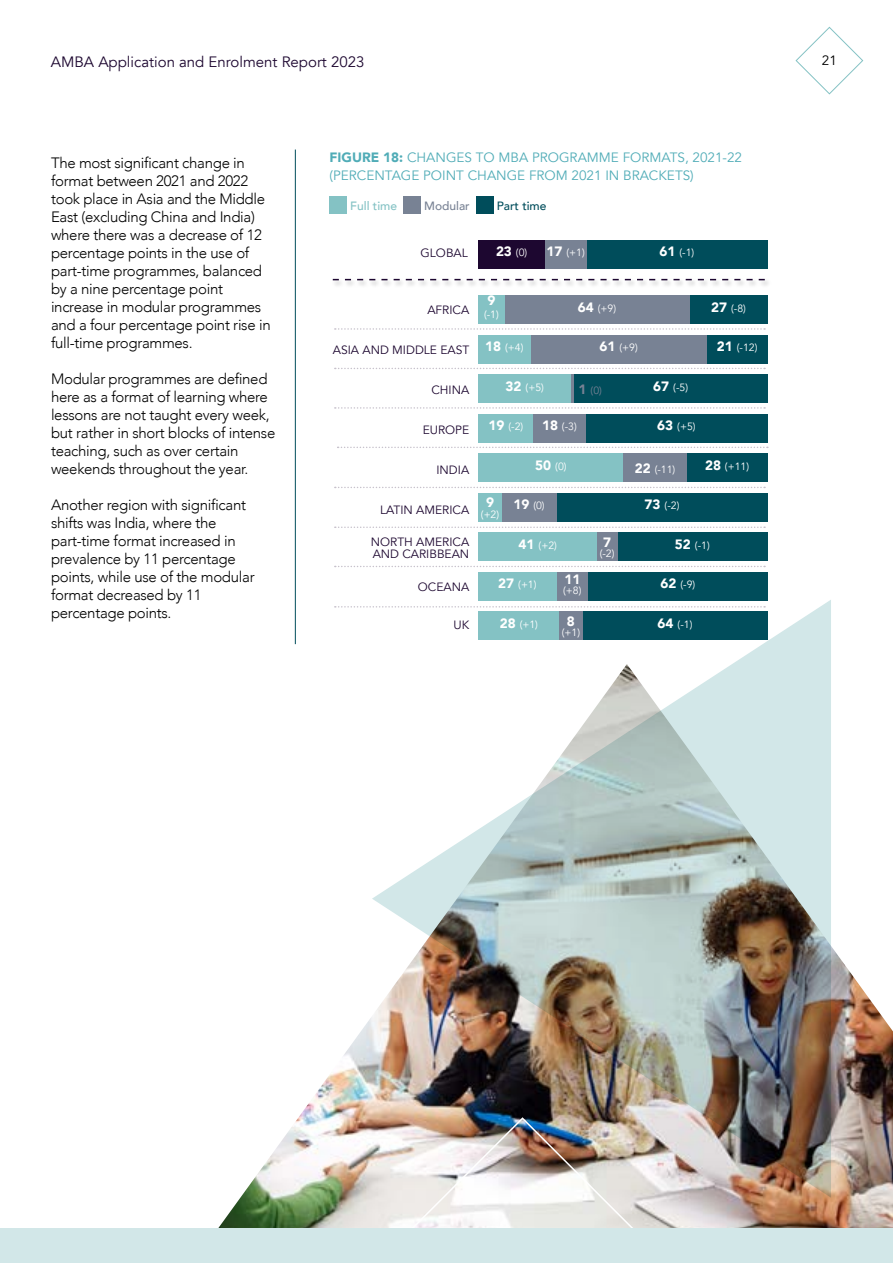
<style>
.page{position:relative;width:893px;height:1263px;background:#fff}
.page>*{position:absolute;margin:0;border:0;box-sizing:border-box;transform-origin:0 0}
.t1{font:300 15px/18px "Avenir";letter-spacing:-.02em;color:#000}
.t2{font:15px "Avenir";color:#1d0730}
.t3{font:13.5px/18px "Avenir";color:#50acb7}
.t4{font:900 13.5px "Avenir";color:#fff}
.t5{font:13.5px "Avenir";color:#000}
.t6{font:12px/12px "Avenir";color:#1d0730}
.t7{font:500 12px "Avenir";color:#84c2c4}
.t8{font:500 12px "Avenir";color:#004d5b}
.t9{font:500 12px "Avenir";color:#788294}
.t10{font:10.5px "Avenir";color:#fff}
.t11{font:10.5px "Avenir";color:#788294}
.s1{font-weight:900}
.s2{font-weight:900;font-size:13.5px}
</style>
<div class="page">
<svg style="left:795px;top:26px;width:69px;height:69px"></svg>
<svg style="left:478px;top:600px;width:353px;height:64px"></svg>
<hr style="left:295px;top:150px;width:1px;height:494px;background:#004d5b">
<div style="left:332px;top:278px;width:439px;height:9px;background:#000;opacity:.35"></div>
<svg style="left:333px;top:279px;width:432px;height:1px"></svg>
<svg style="left:335px;top:328px;width:430px;height:2px"></svg>
<svg style="left:335px;top:368px;width:430px;height:1px"></svg>
<svg style="left:335px;top:407px;width:430px;height:2px"></svg>
<svg style="left:338px;top:447px;width:430px;height:1px"></svg>
<svg style="left:335px;top:487px;width:430px;height:1px"></svg>
<svg style="left:335px;top:526px;width:430px;height:2px"></svg>
<svg style="left:335px;top:566px;width:430px;height:1px"></svg>
<svg style="left:335px;top:606px;width:430px;height:2px"></svg>
<div style="left:330px;top:196px;width:17px;height:17px;background:#84c2c4"></div>
<div style="left:404px;top:196px;width:17px;height:17px;background:#788294"></div>
<div style="left:476px;top:196px;width:17px;height:17px;background:#004d5b"></div>
<div style="left:586px;top:240px;width:181px;height:28px;background:#004d5b"></div>
<div style="left:689px;top:295px;width:78px;height:29px;background:#004d5b"></div>
<div style="left:707px;top:335px;width:60px;height:28px;background:#004d5b"></div>
<div style="left:574px;top:374px;width:193px;height:29px;background:#004d5b"></div>
<div style="left:585px;top:414px;width:182px;height:28px;background:#004d5b"></div>
<div style="left:687px;top:453px;width:80px;height:29px;background:#004d5b"></div>
<div style="left:556px;top:493px;width:211px;height:28px;background:#004d5b"></div>
<div style="left:617px;top:532px;width:150px;height:29px;background:#004d5b"></div>
<div style="left:588px;top:572px;width:179px;height:28px;background:#004d5b"></div>
<div style="left:582px;top:611px;width:185px;height:29px;background:#004d5b"></div>
<div style="left:545px;top:240px;width:41px;height:28px;background:#788294"></div>
<div style="left:504px;top:295px;width:185px;height:29px;background:#788294"></div>
<div style="left:530px;top:335px;width:177px;height:28px;background:#788294"></div>
<hr style="left:571px;top:374px;width:3px;height:29px;background:#788294">
<div style="left:533px;top:414px;width:52px;height:28px;background:#788294"></div>
<div style="left:623px;top:453px;width:64px;height:29px;background:#788294"></div>
<div style="left:502px;top:493px;width:54px;height:28px;background:#788294"></div>
<div style="left:597px;top:532px;width:20px;height:29px;background:#788294"></div>
<div style="left:556px;top:572px;width:32px;height:28px;background:#788294"></div>
<div style="left:559px;top:611px;width:23px;height:29px;background:#788294"></div>
<div style="left:478px;top:240px;width:67px;height:28px;background:#1d0730"></div>
<div style="left:478px;top:295px;width:26px;height:29px;background:#84c2c4"></div>
<div style="left:478px;top:335px;width:52px;height:28px;background:#84c2c4"></div>
<div style="left:478px;top:374px;width:93px;height:29px;background:#84c2c4"></div>
<div style="left:478px;top:414px;width:55px;height:28px;background:#84c2c4"></div>
<div style="left:479px;top:453px;width:144px;height:29px;background:#84c2c4"></div>
<div style="left:478px;top:493px;width:24px;height:28px;background:#84c2c4"></div>
<div style="left:478px;top:532px;width:119px;height:29px;background:#84c2c4"></div>
<div style="left:478px;top:572px;width:78px;height:28px;background:#84c2c4"></div>
<div style="left:478px;top:611px;width:81px;height:29px;background:#84c2c4"></div>
<img style="left:192px;top:664px;width:701px;height:565px">
<img style="left:377px;top:1116px;width:291px;height:113px">
<div style="left:0;top:1229px;width:893px;height:34px;background:#d2e7e8"></div>
<p class="t2" style="left:51px;top:53px;width:315px">AMBA Application and Enrolment Report 2023</p>
<p class="t5" style="left:822px;top:53px;width:17px">21</p>
<p class="t1" style="left:51px;top:153px;width:221px">The most significant change in format between 2021 and 2022 took place in Asia and the Middle<br>East (excluding China and India) where there was a decrease of 12 percentage points in the use of part-time programmes, balanced by a nine percentage point increase in modular programmes and a four percentage point rise in full-time programmes.</p>
<p class="t1" style="left:51px;top:369px;width:226px">Modular programmes are defined here as a format of learning where lessons are not taught every week, but rather in short blocks of intense teaching, such as over certain weekends throughout the year.</p>
<p class="t1" style="left:51px;top:495px;width:205px">Another region with significant shifts was India, where the part-time format increased in prevalence by 11 percentage points, while use of the modular format decreased by 11 percentage points.</p>
<p class="t3" style="left:330px;top:149px;width:414px"><span class="s1">FIGURE 18:</span> CHANGES TO MBA PROGRAMME FORMATS, 2021-22 (PERCENTAGE POINT CHANGE FROM 2021 IN BRACKETS)</p>
<p class="t7" style="left:350px;top:195px;width:48px">Full time</p>
<p class="t9" style="left:424px;top:195px;width:47px">Modular</p>
<p class="t8" style="left:497px;top:195px;width:51px">Part time</p>
<p class="t6" style="left:421px;top:248px;width:49px">GLOBAL</p>
<p class="t10" style="left:496px;top:246px;width:33px"><span class="s2">23</span> (0)</p>
<p class="t10" style="left:546px;top:246px;width:40px"><span class="s2">17</span> (+1)</p>
<p class="t10" style="left:660px;top:246px;width:36px"><span class="s2">61</span> (-1)</p>
<p class="t6" style="left:427px;top:304px;width:43px">AFRICA</p>
<p class="t6" style="left:333px;top:344px;width:138px">ASIA AND MIDDLE EAST</p>
<p class="t6" style="left:431px;top:384px;width:39px">CHINA</p>
<p class="t6" style="left:423px;top:424px;width:48px">EUROPE</p>
<p class="t6" style="left:436px;top:464px;width:34px">INDIA</p>
<p class="t6" style="left:380px;top:504px;width:91px">LATIN AMERICA</p>
<p class="t6" style="left:371px;top:536px;width:100px">NORTH AMERICA<br>AND CARIBBEAN</p>
<p class="t6" style="left:418px;top:581px;width:53px">OCEANA</p>
<p class="t6" style="left:453px;top:619px;width:17px">UK</p>
<p class="t4" style="left:487px;top:289px;width:9px">9</p>
<p class="t10" style="left:484px;top:308px;width:16px">(-1)</p>
<p class="t10" style="left:485px;top:341px;width:40px"><span class="s2">18</span> (+4)</p>
<p class="t10" style="left:506px;top:381px;width:40px"><span class="s2">32</span> (+5)</p>
<p class="t10" style="left:488px;top:420px;width:36px"><span class="s2">19</span> (-2)</p>
<p class="t10" style="left:535px;top:460px;width:33px"><span class="s2">50</span> (0)</p>
<p class="t4" style="left:486px;top:491px;width:9px">9</p>
<p class="t10" style="left:481px;top:508px;width:20px">(+2)</p>
<p class="t10" style="left:519px;top:539px;width:40px"><span class="s2">41</span> (+2)</p>
<p class="t10" style="left:498px;top:578px;width:40px"><span class="s2">27</span> (+1)</p>
<p class="t10" style="left:500px;top:618px;width:40px"><span class="s2">28</span> (+1)</p>
<p class="t10" style="left:711px;top:302px;width:36px"><span class="s2">27</span> (-8)</p>
<p class="t10" style="left:717px;top:341px;width:42px"><span class="s2">21</span> (-12)</p>
<p class="t10" style="left:578px;top:302px;width:40px"><span class="s2">64</span> (+9)</p>
<p class="t10" style="left:599px;top:341px;width:40px"><span class="s2">61</span> (+9)</p>
<p class="t10" style="left:653px;top:381px;width:36px"><span class="s2">67</span> (-5)</p>
<p class="t10" style="left:657px;top:420px;width:40px"><span class="s2">63</span> (+5)</p>
<p class="t11" style="left:579px;top:384px;width:25px"><span class="s2">1</span> (0)</p>
<p class="t10" style="left:542px;top:420px;width:36px"><span class="s2">18</span> (-3)</p>
<p class="t10" style="left:705px;top:460px;width:46px"><span class="s2">28</span> (+11)</p>
<p class="t10" style="left:635px;top:463px;width:42px"><span class="s2">22</span> (-11)</p>
<p class="t10" style="left:513px;top:499px;width:33px"><span class="s2">19</span> (0)</p>
<p class="t10" style="left:645px;top:499px;width:36px"><span class="s2">73</span> (-2)</p>
<p class="t10" style="left:675px;top:539px;width:36px"><span class="s2">52</span> (-1)</p>
<p class="t10" style="left:660px;top:578px;width:36px"><span class="s2">62</span> (-9)</p>
<p class="t10" style="left:658px;top:618px;width:36px"><span class="s2">64</span> (-1)</p>
<p class="t4" style="left:603px;top:530px;width:9px">7</p>
<p class="t10" style="left:600px;top:547px;width:16px">(-2)</p>
<p class="t4" style="left:564px;top:567px;width:17px">11</p>
<p class="t10" style="left:563px;top:584px;width:20px">(+8)</p>
<p class="t4" style="left:567px;top:609px;width:9px">8</p>
<p class="t10" style="left:562px;top:626px;width:20px">(+1)</p>
</div>
